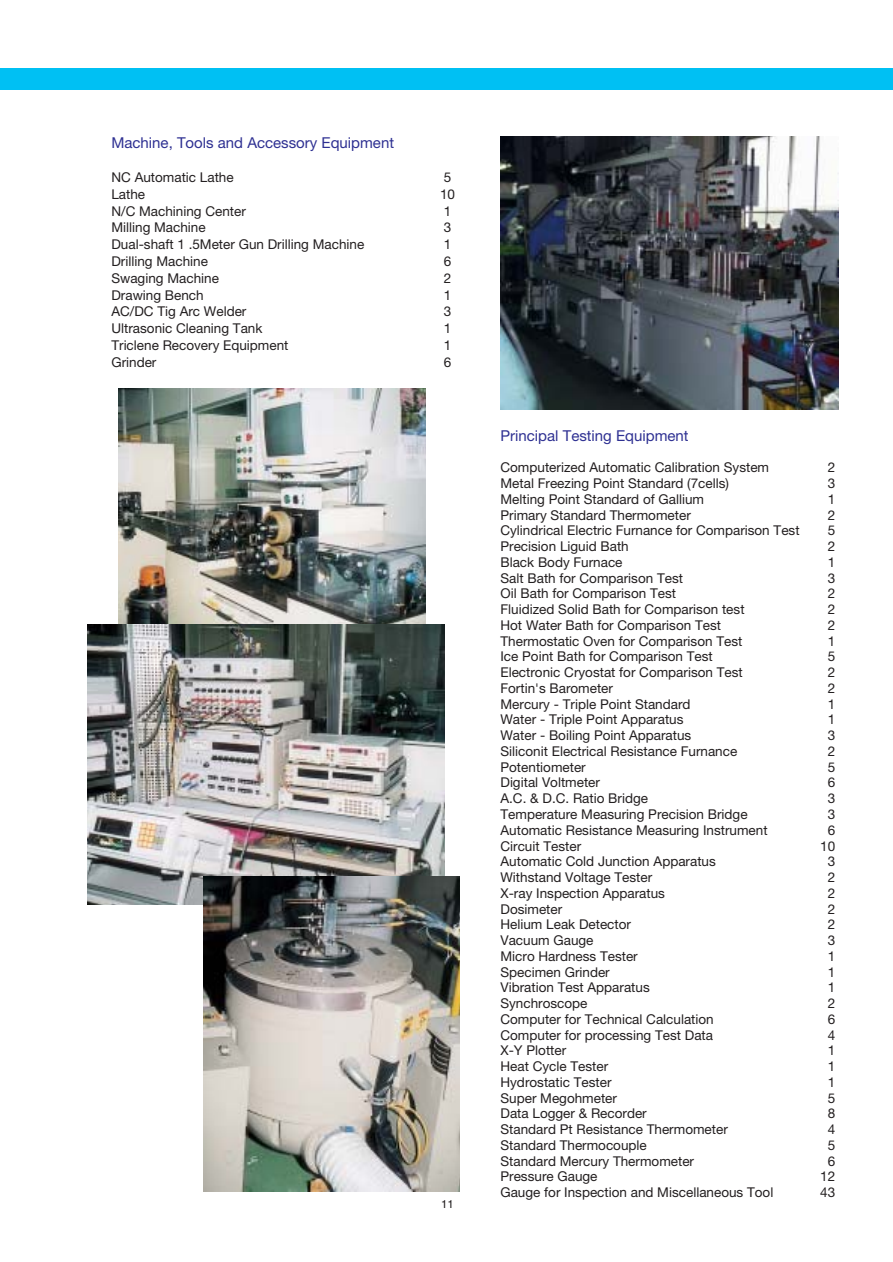
<style>
.page{position:relative;width:893px;height:1262px;background:#fff}
.page>*{position:absolute;margin:0;border:0;box-sizing:border-box;transform-origin:0 0}
.t1{font:15px "Helvetica Neue";color:#2e3092}
.t2{font:13.5px/15.8px "Helvetica Neue";color:#231f20}
.t3{font:11.25px "Helvetica";color:#231f20}
</style>
<div class="page">
<div style="left:0;top:68px;width:892px;height:21px;background:#00c0f3"></div>
<img style="left:119px;top:388px;width:306px;height:236px">
<img style="left:87px;top:624px;width:358px;height:280px">
<img style="left:500px;top:136px;width:338px;height:274px">
<img style="left:204px;top:876px;width:255px;height:315px">
<p class="t1" style="left:111px;top:138px;width:284px">Machine, Tools and Accessory Equipment</p>
<p class="t2" style="left:111px;top:170px;width:254px;line-height:16.8px">NC Automatic Lathe<br>Lathe<br>N/C Machining Center<br>Milling Machine<br>Dual-shaft 1 .5Meter Gun Drilling Machine<br>Drilling Machine<br>Swaging Machine<br>Drawing Bench<br>AC/DC Tig Arc Welder<br>Ultrasonic Cleaning Tank<br>Triclene Recovery Equipment<br>Grinder</p>
<p class="t2" style="left:440px;top:170px;width:17px;line-height:16.8px">5<br>10<br>1<br>3<br>1<br>6<br>2<br>1<br>3<br>1<br>1<br>6</p>
<p class="t3" style="left:441px;top:1199px;width:14px">11</p>
<p class="t1" style="left:500px;top:430px;width:190px">Principal Testing Equipment</p>
<p class="t2" style="left:500px;top:461px;width:300px">Computerized Automatic Calibration System<br>Metal Freezing Point Standard (7cells)<br>Melting Point Standard of Gallium<br>Primary Standard Thermometer<br>Cylindrical Electric Furnance for Comparison Test<br>Precision Liguid Bath<br>Black Body Furnace<br>Salt Bath for Comparison Test<br>Oil Bath for Comparison Test<br>Fluidized Solid Bath for Comparison test<br>Hot Water Bath for Comparison Test<br>Thermostatic Oven for Comparison Test<br>Ice Point Bath for Comparison Test<br>Electronic Cryostat for Comparison Test<br>Fortin's Barometer<br>Mercury - Triple Point Standard<br>Water - Triple Point Apparatus<br>Water - Boiling Point Apparatus<br>Siliconit Electrical Resistance Furnance<br>Potentiometer<br>Digital Voltmeter<br>A.C. &amp; D.C. Ratio Bridge<br>Temperature Measuring Precision Bridge<br>Automatic Resistance Measuring Instrument<br>Circuit Tester<br>Automatic Cold Junction Apparatus<br>Withstand Voltage Tester<br>X-ray Inspection Apparatus<br>Dosimeter<br>Helium Leak Detector<br>Vacuum Gauge<br>Micro Hardness Tester<br>Specimen Grinder<br>Vibration Test Apparatus<br>Synchroscope<br>Computer for Technical Calculation<br>Computer for processing Test Data<br>X-Y Plotter<br>Heat Cycle Tester<br>Hydrostatic Tester<br>Super Megohmeter<br>Data Logger &amp; Recorder<br>Standard Pt Resistance Thermometer<br>Standard Thermocouple<br>Standard Mercury Thermometer<br>Pressure Gauge<br>Gauge for Inspection and Miscellaneous Tool</p>
<p class="t2" style="left:820px;top:461px;width:17px;text-align:center">2<br>3<br>1<br>2<br>5<br>2<br>1<br>3<br>2<br>2<br>2<br>1<br>5<br>2<br>2<br>1<br>1<br>3<br>2<br>5<br>6<br>3<br>3<br>6<br>10<br>3<br>2<br>2<br>2<br>2<br>3<br>1<br>1<br>1<br>2<br>6<br>4<br>1<br>1<br>1<br>5<br>8<br>4<br>5<br>6<br>12<br>43</p>
</div>
